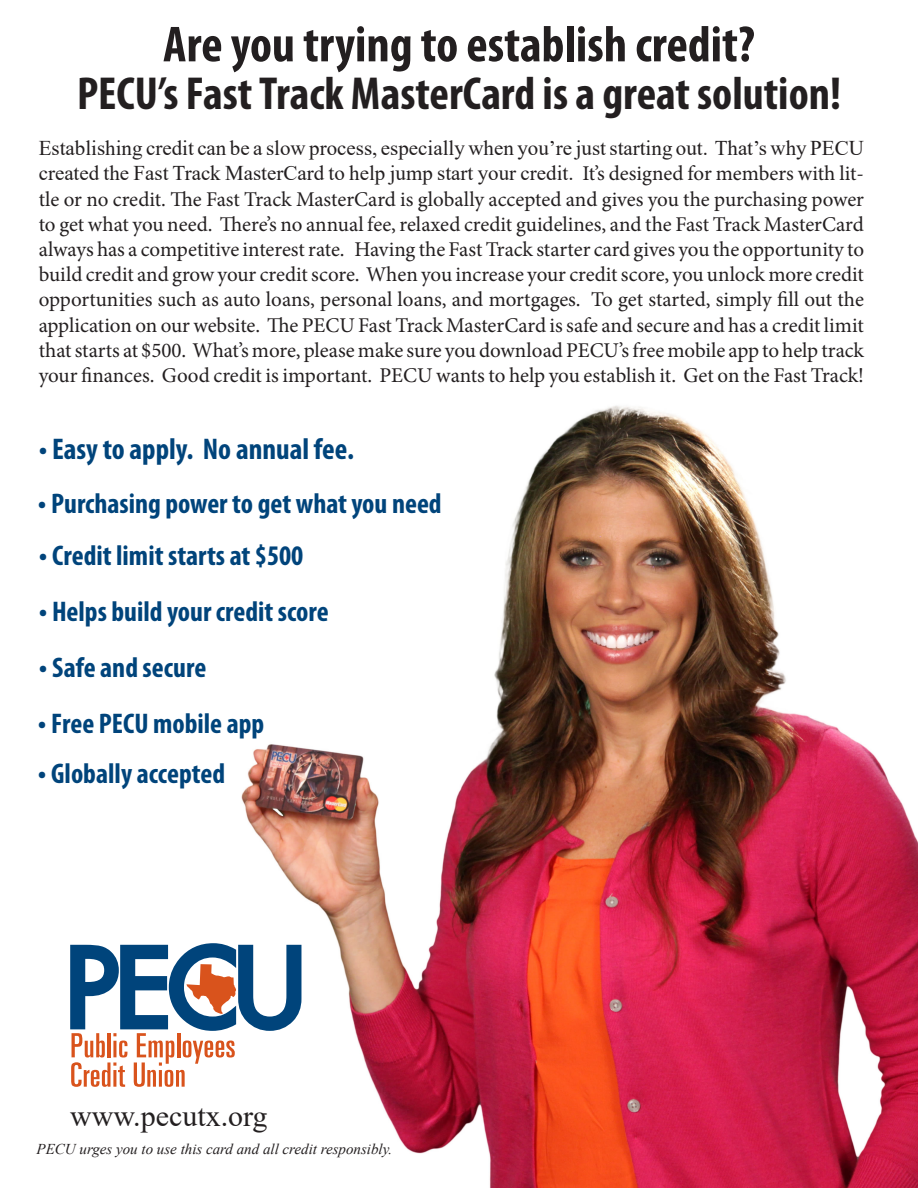
<style>
.page{position:relative;width:918px;height:1188px;background:#fff}
.page>*{position:absolute;margin:0;border:0;box-sizing:border-box;transform-origin:0 0}
.t1{font:700 condensed 51px "Myriad Pro";color:#231f20}
.t2{font:700 condensed 46.5px "Myriad Pro";color:#231f20}
.t3{font:700 condensed 30px "Myriad Pro";color:#00447b}
.t4{font:30px "Times New Roman";color:#231f20}
.t5{font:700 condensed 28.5px "Myriad Pro";color:#00447b}
.t6{font:21px/25.2px "Minion Pro";letter-spacing:-.005em;color:#231f20;text-align:justify}
.t7{font:italic 15px "Times New Roman";color:#231f20}
.s1{font-family:"Times New Roman"}
.s2{font-size:30px}
</style>
<div class="page">
<img style="left:241px;top:405px;width:677px;height:783px">
<svg style="left:70px;top:943px;width:231px;height:144px"></svg>
<p class="t1" style="left:163px;top:12px;width:593px">Are you trying to establish credit?</p>
<p class="t2" style="left:77px;top:65px;width:765px">PECU’s Fast Track MasterCard is a great solution!</p>
<p class="t6" style="left:39px;top:136px;width:827px"><span class="s1">Establishing credit can be a slow process, especially when you’re just starting out. That’s why PECU created the Fast Track MasterCard to help jump start your credit.</span> It’s designed for members with lit&shy;tle or no credit. The Fast Track MasterCard is globally accepted and gives you the purchasing power to get what you need. There’s no annual fee, relaxed credit guidelines, and the Fast Track MasterCard always has a competitive interest rate. Having the Fast Track starter card gives you the opportunity to build credit and grow your credit score. When you increase your credit score, you unlock more credit opportunities such as auto loans, personal loans, and mortgages. To get started, simply fill out the application on our website. The PECU Fast Track MasterCard is safe and secure and has a credit limit that starts at $500. What’s more, please make sure you download PECU’s free mobile app to help track your finances. Good credit is important. PECU wants to help you establish it. Get on the Fast Track!</p>
<p class="t3" style="left:39px;top:430px;width:317px">• Easy to apply. No annual fee.</p>
<p class="t5" style="left:38px;top:486px;width:405px"><span class="s2">•</span> Purchasing power to get what you need</p>
<p class="t5" style="left:39px;top:538px;width:266px"><span class="s2">•</span> Credit limit starts at $500</p>
<p class="t5" style="left:39px;top:594px;width:292px"><span class="s2">•</span> Helps build your credit score</p>
<p class="t5" style="left:39px;top:649px;width:169px"><span class="s2">•</span> Safe and secure</p>
<p class="t5" style="left:38px;top:705px;width:228px"><span class="s2">•</span> Free PECU mobile app</p>
<p class="t5" style="left:38px;top:756px;width:189px"><span class="s2">•</span> Globally accepted</p>
<p class="t4" style="left:70px;top:1095px;width:199px">www.pecutx.org</p>
<p class="t7" style="left:37px;top:1139px;width:357px">PECU urges you to use this card and all credit responsibly.</p>
</div>
